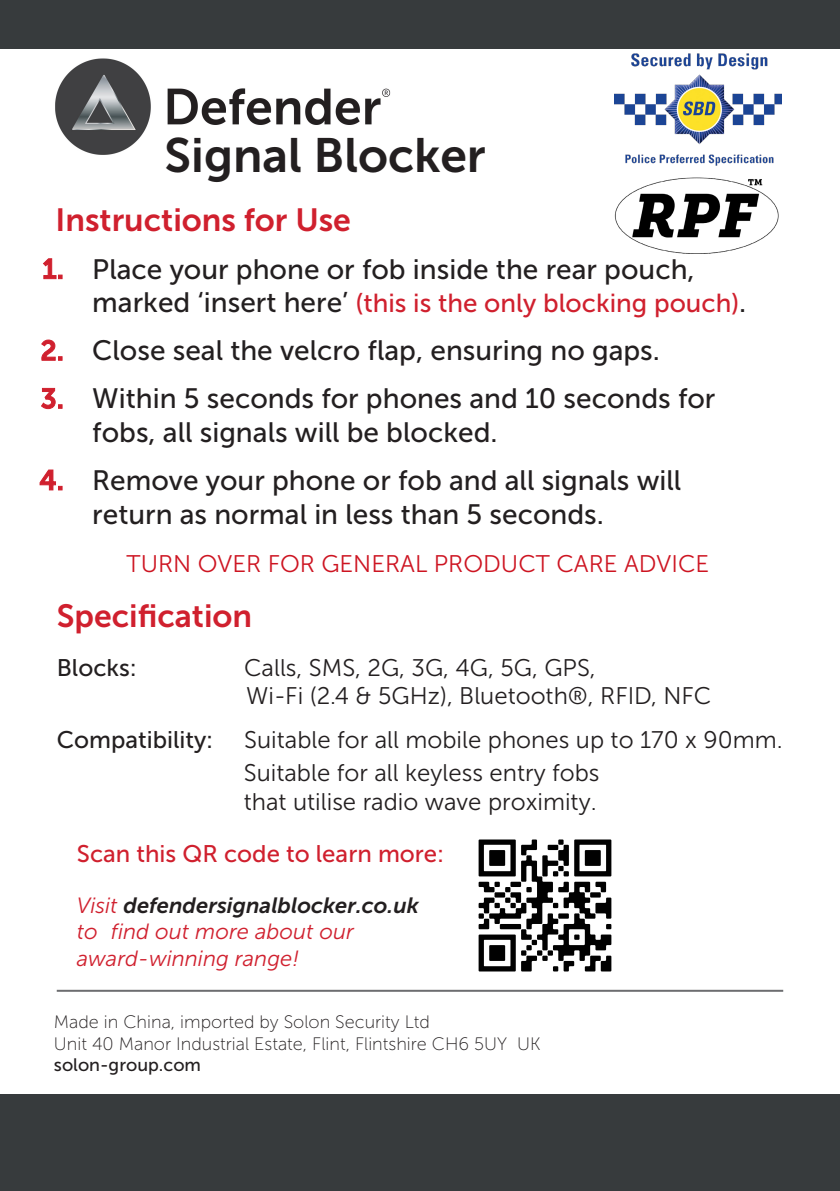
<style>
.page{position:relative;width:840px;height:1191px;background:#fff}
.page>*{position:absolute;margin:0;border:0;box-sizing:border-box;transform-origin:0 0}
.t1{font:48px "Museo Sans 700";color:#231f20}
.t2{font:32px "Museo Sans 700";color:#d0202e}
.t3{font:28px/33.6px "Museo Sans 500";color:#231f20}
.t4{font:26px "Museo Sans 500";color:#d0202e}
.t5{font:24px/28.8px "Museo Sans 300";color:#231f20}
.t6{font:24px "Museo Sans 300";color:#cd1421}
.t7{font:24px "Museo Sans 500";color:#d0202e}
.t8{font:24px "Museo Sans 500";color:#231f20}
.t9{font:italic 22px/26.4px "Museo Sans 300";color:#d0202e}
.t10{font:italic 22px "Museo Sans 700";color:#231f20}
.t11{font:18px/21.6px "Museo Sans 100";color:#231f20}
.t12{font:18px "Museo Sans 500";color:#231f20}
.s1{font-family:"Museo Sans 700";color:#d0202e}
.s2{font-size:28px;color:#231f20}
.s3{font-family:"Museo Sans 300";color:#d0202e}
</style>
<div class="page">
<div style="left:0;top:1094px;width:839px;height:97px;background:#373b3d"></div>
<div style="left:0;top:0;width:839px;height:48px;background:#373b3d"></div>
<hr style="left:57px;top:989px;width:725px;height:2px;background:#6c6d70">
<img style="left:55px;top:58px;width:336px;height:97px">
<img style="left:614px;top:177px;width:165px;height:77px">
<img style="left:614px;top:53px;width:167px;height:113px">
<img style="left:478px;top:839px;width:134px;height:133px">
<p class="t1" style="left:164px;top:128px;width:322px">Signal Blocker</p>
<p class="t2" style="left:56px;top:202px;width:297px">Instructions for Use</p>
<p class="t3" style="left:42px;top:252px;width:653px"><span class="s1">1.</span> Place your phone or fob inside the rear pouch,</p>
<p class="t4" style="left:92px;top:289px;width:655px"><span class="s2">marked ‘insert here’</span> (this is the only blocking pouch)<span class="s2">.</span></p>
<p class="t3" style="left:40px;top:334px;width:620px"><span class="s1">2.</span> Close seal the velcro flap, ensuring no gaps.</p>
<p class="t3" style="left:92px;top:382px;width:624px;text-indent:-52px"><span class="s1">3.</span> Within 5 seconds for phones and 10 seconds for fobs, all signals will be blocked.</p>
<p class="t3" style="left:92px;top:463px;width:590px;text-indent:-53px"><span class="s1">4.</span> Remove your phone or fob and all signals will return as normal in less than 5 seconds.</p>
<p class="t6" style="left:126px;top:551px;width:583px">TURN OVER FOR GENERAL PRODUCT CARE ADVICE</p>
<p class="t2" style="left:57px;top:598px;width:197px">Specification</p>
<p class="t8" style="left:57px;top:654px;width:82px">Blocks:</p>
<p class="t5" style="left:244px;top:653px;width:353px">Calls, SMS, 2G, 3G, 4G, 5G, GPS,</p>
<p class="t5" style="left:246px;top:682px;width:466px">Wi-Fi (2.4 &amp; 5GHz), Bluetooth®, RFID, NFC</p>
<p class="t8" style="left:57px;top:727px;width:158px">Compatibility:</p>
<p class="t5" style="left:244px;top:726px;width:540px">Suitable for all mobile phones up to 170 x 90mm.</p>
<p class="t5" style="left:244px;top:758px;width:357px">Suitable for all keyless entry fobs that utilise radio wave proximity.</p>
<p class="t7" style="left:77px;top:841px;width:369px">Scan this QR code to learn more:</p>
<p class="t10" style="left:77px;top:893px;width:343px"><span class="s3">Visit</span> defendersignalblocker.co.uk</p>
<p class="t9" style="left:77px;top:918px;width:279px">to find out more about our award-winning range!</p>
<p class="t11" style="left:54px;top:1011px;width:488px">Made in China, imported by Solon Security Ltd<br>Unit 40 Manor Industrial Estate, Flint, Flintshire CH6 5UY UK</p>
<p class="t12" style="left:54px;top:1055px;width:148px">solon-group.com</p>
</div>
